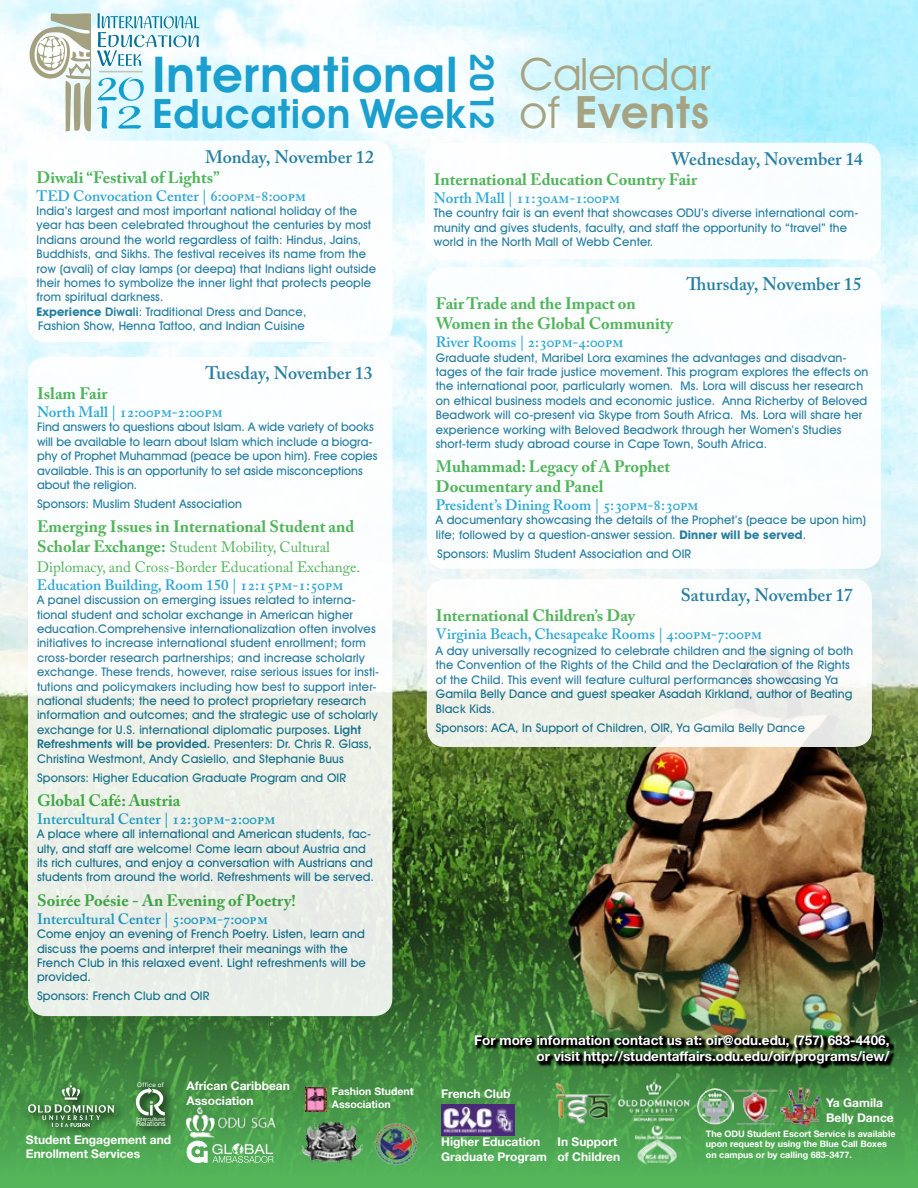
<style>
.page{position:relative;width:918px;height:1188px;background:#fff}
.page>*{position:absolute;margin:0;border:0;box-sizing:border-box;transform-origin:0 0}
.t1{font:600 49.65px "Avant Garde IT Cby BT";letter-spacing:.02em;color:#1a9fcf}
.t2{font:44.85px/38.1px "Avant Garde IT Cby BT";letter-spacing:.02em;color:#a5a382}
.t3{font:600 40.65px "Avant Garde IT Cby BT";letter-spacing:.02em;color:#1a9fcf}
.t4{font:600 32.25px "Avant Garde IT Cby BT";color:#1a9fcf}
.t5{font:600 18px "Adobe Caslon Pro";color:#147298}
.t6{font:700 16.5px/19.8px "Adobe Caslon Pro";color:#41ad49}
.t7{font:600 15px "Adobe Caslon Pro";color:#1a9fcf}
.t8{font:15px/19.8px "Adobe Caslon Pro";color:#41ad49}
.t9{font:700 13.5px/16.2px "Helvetica Neue LT Std";color:#fff;text-align:right}
.t10{font:500 12px/14.4px "Avant Garde IT Cby BT";letter-spacing:.01em;color:#147298}
.t11{font:700 12px/14.4px "Helvetica Neue LT Std";color:#fff}
.t12{font:700 10.5px/12.6px "Helvetica Neue LT Std";color:#fff}
.t13{font:700 9px/10.8px "Helvetica Neue LT Std";color:#fff}
.t14{font:7.2px "Helvetica Neue LT Std";color:#fff}
.t15{font:6.3px "Helvetica Neue LT Std";letter-spacing:.06em;color:#fff}
.t16{font:5.55px "Helvetica Neue LT Std";color:#fff}
.s1{font-weight:600}
.s2{font-weight:700}
.s3{font-weight:700;font-size:16.5px}
</style>
<div class="page">
<img style="left:0;top:0;width:917px;height:1187px">
<svg style="left:27px;top:13px;width:64px;height:119px"></svg>
<svg style="left:97px;top:13px;width:102px;height:116px"></svg>
<div style="left:427px;top:267px;width:454px;height:302px;background:#fff;border-radius:18px"></div>
<div style="left:28px;top:141px;width:364px;height:201px;background:#fff;border-radius:18px"></div>
<div style="left:425px;top:143px;width:456px;height:116px;background:#fff;border-radius:18px"></div>
<div style="left:427px;top:579px;width:445px;height:168px;background:linear-gradient(to bottom,#fff,#f0f1ea);border-radius:18px"></div>
<div style="left:28px;top:357px;width:364px;height:659px;background:linear-gradient(to right,#f4f7f3,#f4f6f3);border-radius:18px"></div>
<svg style="left:23px;top:1081px;width:102px;height:57px;background:#479748"></svg>
<svg style="left:28px;top:1085px;width:86px;height:42px;background:#5a9559"></svg>
<svg style="left:131px;top:1076px;width:46px;height:61px;background:#408740"></svg>
<svg style="left:136px;top:1087px;width:29px;height:29px"></svg>
<svg style="left:476px;top:1035px;width:418px;height:35px;background:#25421f"></svg>
<img style="left:635px;top:1124px;width:46px;height:40px">
<img style="left:555px;top:1082px;width:55px;height:43px">
<svg style="left:187px;top:1141px;width:87px;height:22px"></svg>
<img style="left:696px;top:1088px;width:35px;height:37px">
<img style="left:301px;top:1119px;width:62px;height:46px">
<img style="left:369px;top:1122px;width:56px;height:43px">
<img style="left:613px;top:1082px;width:78px;height:40px">
<img style="left:306px;top:1087px;width:21px;height:24px">
<img style="left:731px;top:1081px;width:35px;height:53px">
<img style="left:441px;top:1104px;width:73px;height:31px">
<img style="left:766px;top:1072px;width:71px;height:72px">
<img style="left:187px;top:1108px;width:95px;height:30px">
<h3 class="t4" style="left:501px;top:53px;width:78px;rotate:90deg">2012</h3>
<h1 class="t1" style="left:152px;top:44px;width:307px">International</h1>
<h3 class="t3" style="left:152px;top:89px;width:314px">Education Week</h3>
<h2 class="t2" style="left:520px;top:54px;width:192px">Calendar of <span class="s1">Events</span></h2>
<h3 class="t5" style="left:205px;top:146px;width:170px">Monday, November 12</h3>
<h3 class="t6" style="left:37px;top:167px;width:185px">Diwali “Festival of Lights”</h3>
<p class="t7" style="left:37px;top:187px;width:271px">TED Convocation Center | 6:00pm-8:00pm</p>
<p class="t10" style="left:37px;top:203px;width:341px">India’s largest and most important national holiday of the year has been celebrated throughout the centuries by most Indians around the world regardless of faith: Hindus, Jains, Buddhists, and Sikhs. The festival receives its name from the row (avali) of clay lamps (or deepa) that Indians light outside their homes to symbolize the inner light that protects people from spiritual darkness.<br><span class="s2">Experience</span> <span class="s1">Diwali</span>: Traditional Dress and Dance,<br>Fashion Show, Henna Tattoo, and Indian Cuisine</p>
<h3 class="t5" style="left:205px;top:362px;width:169px">Tuesday, November 13</h3>
<h3 class="t6" style="left:37px;top:383px;width:72px">Islam Fair</h3>
<p class="t7" style="left:37px;top:403px;width:187px">North Mall | 12:00pm-2:00pm</p>
<p class="t10" style="left:37px;top:420px;width:342px">Find answers to questions about Islam. A wide variety of books will be available to learn about Islam which include a biogra&shy;phy of Prophet Muhammad (peace be upon him). Free copies available. This is an opportunity to set aside misconceptions about the religion.</p>
<p class="t10" style="left:37px;top:496px;width:207px">Sponsors: Muslim Student Association</p>
<h3 class="t6" style="left:37px;top:517px;width:319px">Emerging Issues in International Student and</h3>
<p class="t8" style="left:37px;top:537px;width:325px"><span class="s3">Scholar Exchange:</span> Student Mobility, Cultural<br>Diplomacy, and Cross-Border Educational Exchange.</p>
<p class="t7" style="left:37px;top:576px;width:308px">Education Building, Room 150 | 12:15pm-1:50pm</p>
<p class="t10" style="left:37px;top:593px;width:344px">A panel discussion on emerging issues related to interna&shy;tional student and scholar exchange in American higher education.Comprehensive internationalization often involves initiatives to increase international student enrollment; form cross-border research partnerships; and increase scholarly exchange. These trends, however, raise serious issues for insti&shy;tutions and policymakers including how best to support inter&shy;national students; the need to protect proprietary research information and outcomes; and the strategic use of scholarly exchange for U.S. international diplomatic purposes. <span class="s1">Light Refreshments will be provided.</span> Presenters: Dr. Chris R. Glass, Christina Westmont, Andy Casiello, and Stephanie Buus</p>
<p class="t10" style="left:37px;top:770px;width:311px">Sponsors: Higher Education Graduate Program and OIR</p>
<h3 class="t6" style="left:37px;top:790px;width:145px">Global Café: Austria</h3>
<p class="t7" style="left:37px;top:810px;width:240px">Intercultural Center | 12:30pm-2:00pm</p>
<p class="t10" style="left:37px;top:827px;width:339px">A place where all international and American students, fac&shy;ulty, and staff are welcome! Come learn about Austria and its rich cultures, and enjoy a conversation with Austrians and students from around the world. Refreshments will be served.</p>
<h3 class="t6" style="left:37px;top:890px;width:260px">Soirée Poésie - An Evening of Poetry!</h3>
<p class="t7" style="left:37px;top:910px;width:232px">Intercultural Center | 5:00pm-7:00pm</p>
<p class="t10" style="left:37px;top:927px;width:330px">Come enjoy an evening of French Poetry. Listen, learn and discuss the poems and interpret their meanings with the French Club in this relaxed event. Light refreshments will be provided.</p>
<p class="t10" style="left:37px;top:989px;width:174px">Sponsors: French Club and OIR</p>
<p class="t15" style="left:137px;top:1081px;width:28px">Office of</p>
<p class="t16" style="left:136px;top:1115px;width:30px">Intercultural</p>
<p class="t14" style="left:136px;top:1119px;width:31px">Relations</p>
<p class="t11" style="left:26px;top:1132px;width:147px">Student Engagement and<br>Enrollment Services</p>
<p class="t11" style="left:187px;top:1079px;width:105px">African Caribbean<br>Association</p>
<p class="t12" style="left:332px;top:1085px;width:83px">Fashion Student<br>Association</p>
<h3 class="t5" style="left:671px;top:148px;width:193px">Wednesday, November 14</h3>
<h3 class="t6" style="left:434px;top:169px;width:265px">International Education Country Fair</h3>
<p class="t7" style="left:434px;top:189px;width:188px">North Mall | 11:30am-1:00pm</p>
<p class="t10" style="left:434px;top:206px;width:426px">The country fair is an event that showcases ODU’s diverse international com&shy;munity and gives students, faculty, and staff the opportunity to “travel” the world in the North Mall of Webb Center.</p>
<h3 class="t5" style="left:686px;top:273px;width:177px">Thursday, November 15</h3>
<h3 class="t6" style="left:436px;top:294px;width:239px">Fair Trade and the Impact on<br>Women in the Global Community</h3>
<p class="t7" style="left:436px;top:333px;width:189px">River Rooms | 2:30pm-4:00pm</p>
<p class="t10" style="left:436px;top:350px;width:434px">Graduate student, Maribel Lora examines the advantages and disadvan&shy;tages of the fair trade justice movement. This program explores the effects on the international poor, particularly women. Ms. Lora will discuss her research on ethical business models and economic justice. Anna Richerby of Beloved Beadwork will co-present via Skype from South Africa. Ms. Lora will share her experience working with Beloved Beadwork through her Women’s Studies short-term study abroad course in Cape Town, South Africa.</p>
<h3 class="t6" style="left:436px;top:457px;width:236px">Muhammad: Legacy of A Prophet<br>Documentary and Panel</h3>
<p class="t7" style="left:436px;top:496px;width:264px">President’s Dining Room | 5:30pm-8:30pm</p>
<p class="t10" style="left:436px;top:513px;width:432px">A documentary showcasing the details of the Prophet’s (peace be upon him) life; followed by a question-answer session. <span class="s2">Dinner will be served</span>.</p>
<p class="t10" style="left:437px;top:546px;width:256px">Sponsors: Muslim Student Association and OIR</p>
<h3 class="t5" style="left:681px;top:585px;width:173px">Saturday, November 17</h3>
<h3 class="t6" style="left:436px;top:606px;width:201px">International Children’s Day</h3>
<p class="t7" style="left:436px;top:625px;width:328px">Virginia Beach, Chesapeake Rooms | 4:00pm-7:00pm</p>
<p class="t10" style="left:436px;top:643px;width:419px">A day universally recognized to celebrate children and the signing of both the Convention of the Rights of the Child and the Declaration of the Rights of the Child. This event will feature cultural performances showcasing Ya Gamila Belly Dance and guest speaker Asadah Kirkland, author of Beating Black Kids.</p>
<p class="t10" style="left:436px;top:720px;width:371px">Sponsors: ACA, In Support of Children, OIR, Ya Gamila Belly Dance</p>
<p class="t9" style="left:474px;top:1032px;width:417px">For more information contact us at: oir@odu.edu, (757) 683-4406, or visit http://studentaffairs.odu.edu/oir/programs/iew/</p>
<p class="t11" style="left:441px;top:1086px;width:71px">French Club</p>
<p class="t11" style="left:441px;top:1135px;width:107px">Higher Education<br>Graduate Program</p>
<p class="t11" style="left:558px;top:1134px;width:64px">In Support of Children</p>
<p class="t11" style="left:826px;top:1095px;width:69px">Ya Gamila<br>Belly Dance</p>
<p class="t13" style="left:706px;top:1128px;width:191px">The ODU Student Escort Service is available upon request by using the Blue Call Boxes on campus or by calling 683-3477.</p>
</div>
